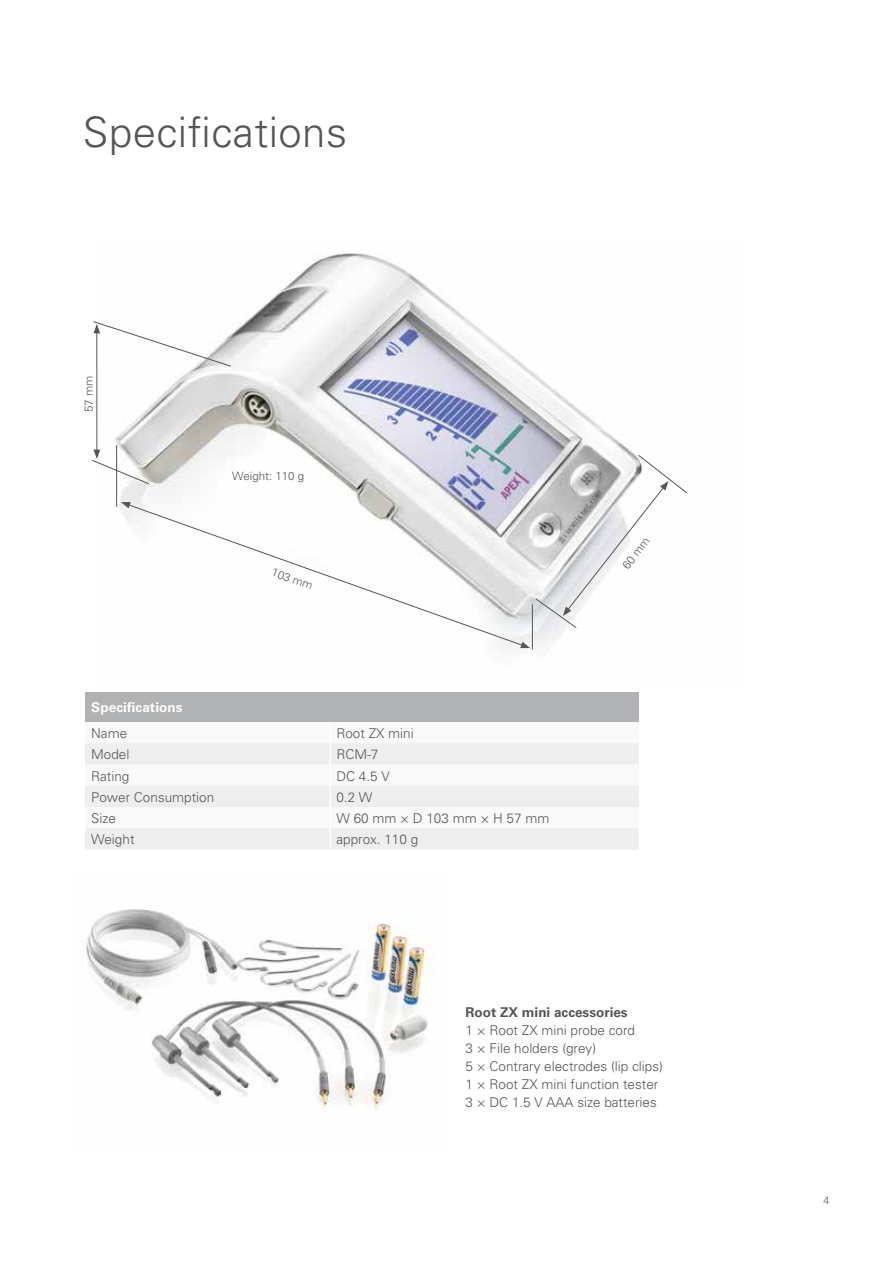
<style>
.page{position:relative;width:893px;height:1263px;background:#fff}
.page>*{position:absolute;margin:0;border:0;box-sizing:border-box;transform-origin:0 0}
.t1{font:300 42px "Univers";letter-spacing:.01em;color:#565656}
.t2{font:300 13.5px/18px "Univers";color:#565656}
.t3{font:700 13.5px "Univers";color:#565656}
.t4{font:700 13.5px "Univers";letter-spacing:.01em;color:#fff}
.t5{font:300 11.55px "Univers";color:#565656}
.t6{font:300 10.5px "Univers";color:#565656}
</style>
<div class="page">
<img style="left:98px;top:253px;width:536px;height:397px">
<hr style="left:116px;top:445px;width:1px;height:62px;background:#565656">
<hr style="left:532px;top:604px;width:1px;height:45px;background:#565656">
<svg style="left:127px;top:504px;width:397px;height:142px"></svg>
<svg style="left:121px;top:502px;width:10px;height:6px"></svg>
<svg style="left:520px;top:642px;width:10px;height:6px"></svg>
<svg style="left:535px;top:454px;width:152px;height:175px"></svg>
<hr style="left:96px;top:331px;width:1px;height:121px;background:#565656">
<svg style="left:93px;top:321px;width:139px;height:46px"></svg>
<svg style="left:92px;top:450px;width:58px;height:35px"></svg>
<img style="left:86px;top:909px;width:349px;height:201px">
<div style="left:85px;top:692px;width:554px;height:30px;background:#b1b2b3"></div>
<svg style="left:85px;top:743px;width:554px;height:106px;fill:#eee"></svg>
<hr style="left:329px;top:743px;width:2px;height:21px;background:#fff">
<hr style="left:329px;top:764px;width:2px;height:22px;background:#fff">
<hr style="left:329px;top:786px;width:2px;height:21px;background:#fff">
<hr style="left:329px;top:807px;width:2px;height:21px;background:#fff">
<hr style="left:329px;top:828px;width:2px;height:21px;background:#fff">
<h1 class="t1" style="left:83px;top:107px;width:266px">Specifications</h1>
<p class="t5" style="left:82px;top:412px;width:38px;rotate:-90deg">57 mm</p>
<p class="t5" style="left:232px;top:469px;width:74px">Weight: 110 g</p>
<p class="t5" style="left:274px;top:565px;width:44px;rotate:19deg">103 mm</p>
<p class="t4" style="left:91px;top:699px;width:93px">Specifications</p>
<p class="t2" style="left:91px;top:724px;width:38px">Name</p>
<p class="t2" style="left:336px;top:724px;width:79px">Root ZX mini</p>
<p class="t2" style="left:91px;top:745px;width:40px">Model</p>
<p class="t2" style="left:336px;top:745px;width:44px">RCM-7</p>
<p class="t2" style="left:91px;top:767px;width:40px">Rating</p>
<p class="t2" style="left:336px;top:767px;width:55px">DC 4.5 V</p>
<p class="t2" style="left:91px;top:788px;width:125px">Power Consumption</p>
<p class="t2" style="left:336px;top:788px;width:38px">0.2 W</p>
<p class="t2" style="left:91px;top:809px;width:26px">Size</p>
<p class="t2" style="left:336px;top:809px;width:214px">W 60 mm × D 103 mm × H 57 mm</p>
<p class="t2" style="left:91px;top:830px;width:45px">Weight</p>
<p class="t2" style="left:336px;top:830px;width:83px">approx. 110 g</p>
<p class="t5" style="left:619px;top:563px;width:38px;rotate:-52deg">60 mm</p>
<p class="t3" style="left:466px;top:1004px;width:164px">Root ZX mini accessories</p>
<p class="t2" style="left:466px;top:1021px;width:199px">1 × Root ZX mini probe cord<br>3 × File holders (grey)<br>5 × Contrary electrodes (lip clips)<br>1 × Root ZX mini function tester<br>3 × DC 1.5 V AAA size batteries</p>
<p class="t6" style="left:823px;top:1194px;width:7px">4</p>
</div>
